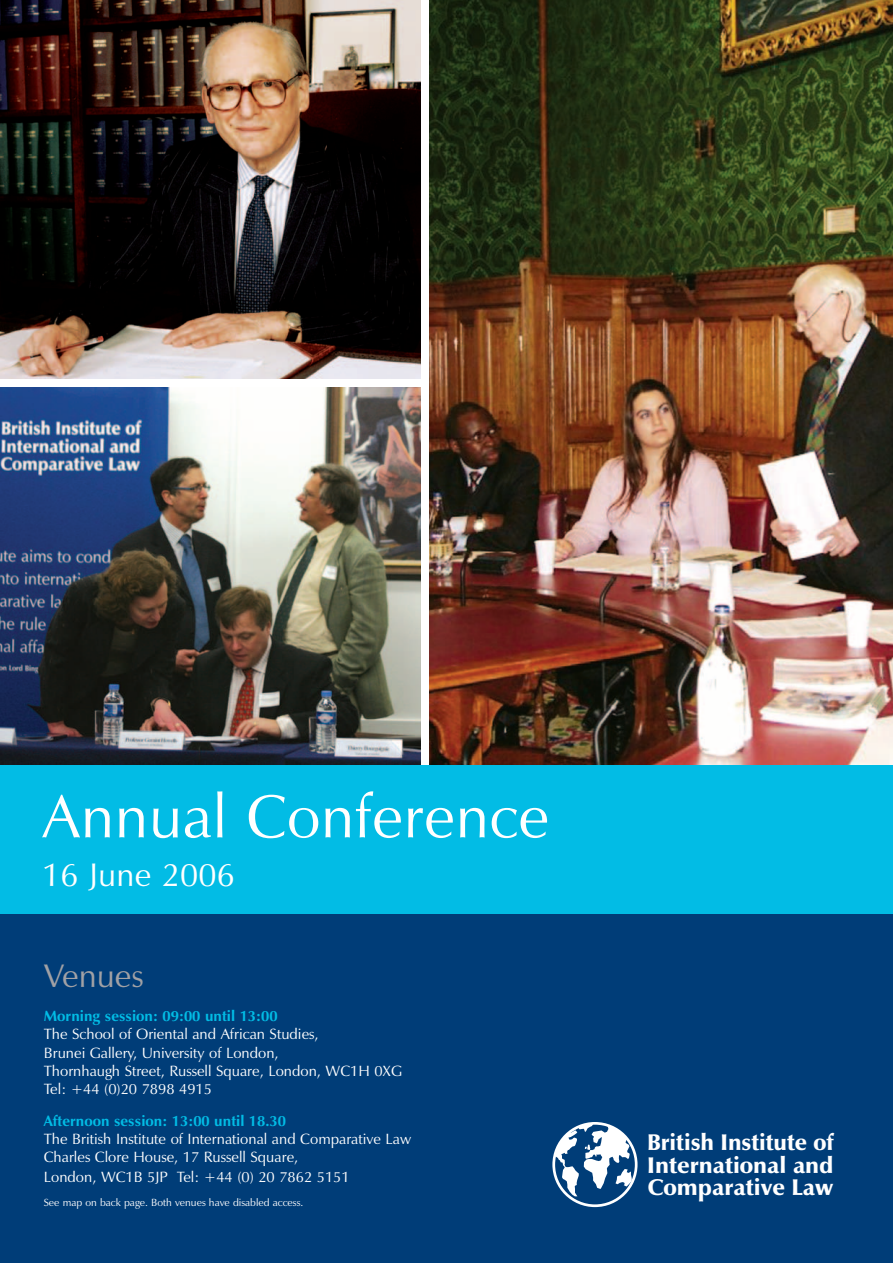
<style>
.page{position:relative;width:893px;height:1263px;background:#fff}
.page>*{position:absolute;margin:0;border:0;box-sizing:border-box;transform-origin:0 0}
.t1{font:61.5px "Zapf Humanist 601 BT";letter-spacing:.005em;color:#fff}
.t2{font:33px "Zapf Humanist 601 BT";letter-spacing:.005em;color:#fff}
.t3{font:33px "Zapf Humanist 601 BT";color:#a1a1a5}
.t4{font:900 22.95px/23px "Zapf Humanist 601 BT";color:#fff;text-align:justify}
.t5{font:15px/18.5px "Zapf Humanist 601 BT";color:#fff}
.t6{font:700 15px "Zapf Humanist 601 BT";color:#02bce5}
.t7{font:10.5px "Zapf Humanist 601 BT";color:#fff}
</style>
<div class="page">
<img style="left:430px;top:0;width:463px;height:765px">
<img style="left:0;top:0;width:421px;height:379px">
<img style="left:0;top:387px;width:421px;height:378px">
<div style="left:0;top:765px;width:893px;height:149px;background:#02bce5"></div>
<div style="left:0;top:914px;width:893px;height:349px;background:#003d78"></div>
<div style="left:552px;top:1122px;width:85px;height:85px;border:3px solid #fff;border-radius:50%"></div>
<svg style="left:555px;top:1123px;width:77px;height:73px"></svg>
<h1 class="t1" style="left:42px;top:793px;width:509px">Annual Conference</h1>
<h2 class="t2" style="left:42px;top:862px;width:194px">16 June 2006</h2>
<h2 class="t3" style="left:44px;top:964px;width:101px">Venues</h2>
<p class="t6" style="left:44px;top:1010px;width:235px">Morning session: 09:00 until 13:00</p>
<p class="t5" style="left:44px;top:1027px;width:360px">The School of Oriental and African Studies,<br>Brunei Gallery, University of London,<br>Thornhaugh Street, Russell Square, London, WC1H 0XG Tel: +44 (0)20 7898 4915</p>
<p class="t6" style="left:44px;top:1115px;width:244px">Afternoon session: 13:00 until 18.30</p>
<p class="t5" style="left:44px;top:1131px;width:369px;line-height:19px">The British Institute of International and Comparative Law<br>Charles Clore House, 17 Russell Square,<br>London, WC1B 5JP Tel: +44 (0) 20 7862 5151</p>
<p class="t7" style="left:44px;top:1199px;width:261px">See map on back page. Both venues have disabled access.</p>
<h3 class="t4" style="left:647px;top:1130px;width:188px">British Institute of International and Comparative Law</h3>
</div>
